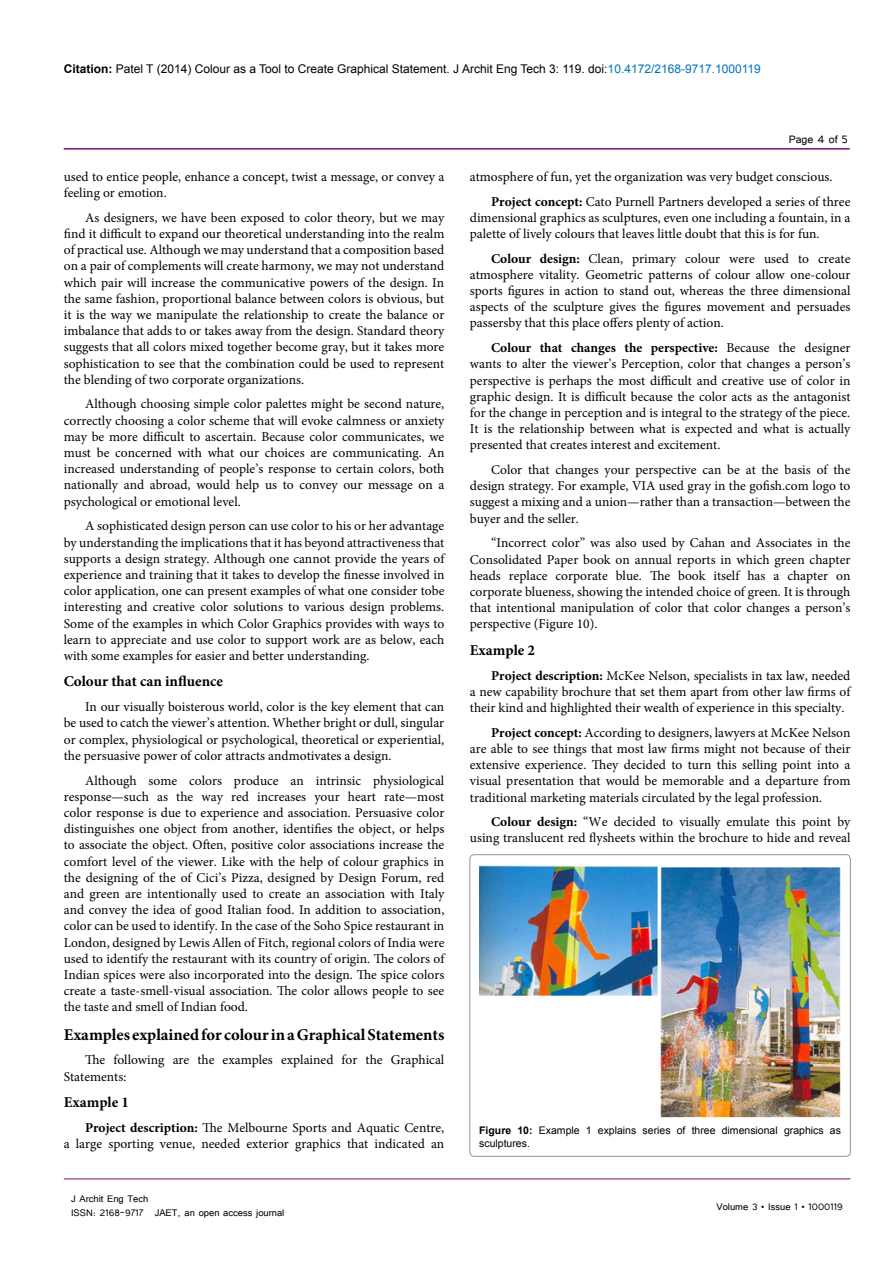
<style>
.page{position:relative;width:893px;height:1263px;background:#fff}
.page>*{position:absolute;margin:0;border:0;box-sizing:border-box;transform-origin:0 0}
.t1{font:700 16.5px "Minion Pro";color:#000}
.t2{font:700 15px "Minion Pro";color:#000}
.t3{font:13.5px/16.2px "Minion Pro";color:#000;text-align:justify}
.t4{font:13.5px "Tunga";color:#000}
.t5{font:12px "Arial";color:#000}
.t6{font:12px/14.4px "Tunga";color:#000}
.t7{font:10.5px/12.6px "Arial";color:#000}
.s1{font-weight:700}
.s2{color:#0072bc}
</style>
<div class="page">
<hr style="left:64px;top:148px;width:786px;height:2px;background:#741472">
<hr style="left:64px;top:1179px;width:786px;height:1px;background:#741472">
<img style="left:479px;top:865px;width:362px;height:253px">
<div style="left:470px;top:855px;width:380px;height:301px;border:1px solid #939598;border-radius:4px"></div>
<p class="t5" style="left:64px;top:60px;width:699px"><span class="s1">Citation:</span> Patel T (2014) Colour as a Tool to Create Graphical Statement. J Archit Eng Tech 3: 119. doi:<span class="s2">10.4172/2168-9717.1000119</span></p>
<p class="t4" style="left:789px;top:131px;width:61px">Page 4 of 5</p>
<p class="t3" style="left:64px;top:168px;width:382px">used to entice people, enhance a concept, twist a message, or convey a feeling or emotion.</p>
<p class="t3" style="left:64px;top:209px;width:382px;text-indent:21px">As designers, we have been exposed to color theory, but we may find it difficult to expand our theoretical understanding into the realm of practical use. Although we may understand that a composition based on a pair of complements will create harmony, we may not understand which pair will increase the communicative powers of the design. In the same fashion, proportional balance between colors is obvious, but it is the way we manipulate the relationship to create the balance or imbalance that adds to or takes away from the design. Standard theory suggests that all colors mixed together become gray, but it takes more sophistication to see that the combination could be used to represent the blending of two corporate organizations.</p>
<p class="t3" style="left:64px;top:396px;width:382px;text-indent:21px">Although choosing simple color palettes might be second nature, correctly choosing a color scheme that will evoke calmness or anxiety may be more difficult to ascertain. Because color communicates, we must be concerned with what our choices are communicating. An increased understanding of people’s response to certain colors, both nationally and abroad, would help us to convey our message on a psychological or emotional level.</p>
<p class="t3" style="left:64px;top:518px;width:382px;text-indent:21px">A sophisticated design person can use color to his or her advantage by understanding the implications that it has beyond attractiveness that supports a design strategy. Although one cannot provide the years of experience and training that it takes to develop the finesse involved in color application, one can present examples of what one consider tobe interesting and creative color solutions to various design problems.<br>Some of the examples in which Color Graphics provides with ways to learn to appreciate and use color to support work are as below, each with some examples for easier and better understanding.</p>
<p class="t2" style="left:64px;top:671px;width:161px">Colour that can influence</p>
<p class="t3" style="left:64px;top:699px;width:382px;text-indent:21px">In our visually boisterous world, color is the key element that can be used to catch the viewer’s attention. Whether bright or dull, singular or complex, physiological or psychological, theoretical or experiential, the persuasive power of color attracts andmotivates a design.</p>
<p class="t3" style="left:64px;top:772px;width:382px;text-indent:21px">Although some colors produce an intrinsic physiological response—such as the way red increases your heart rate—most color response is due to experience and association. Persuasive color distinguishes one object from another, identifies the object, or helps to associate the object. Often, positive color associations increase the comfort level of the viewer. Like with the help of colour graphics in the designing of the of Cici’s Pizza, designed by Design Forum, red and green are intentionally used to create an association with Italy and convey the idea of good Italian food. In addition to association, color can be used to identify. In the case of the Soho Spice restaurant in London, designed by Lewis Allen of Fitch, regional colors of India were used to identify the restaurant with its country of origin. The colors of Indian spices were also incorporated into the design. The spice colors create a taste-smell-visual association. The color allows people to see the taste and smell of Indian food.</p>
<p class="t1" style="left:64px;top:1023px;width:382px">Examples explained for colour in a Graphical Statements</p>
<p class="t3" style="left:64px;top:1052px;width:382px;text-indent:21px">The following are the examples explained for the Graphical<br>Statements:</p>
<p class="t2" style="left:64px;top:1092px;width:67px">Example 1</p>
<p class="t3" style="left:64px;top:1119px;width:382px;text-align:right"><span class="s1">Project description:</span> The Melbourne Sports and Aquatic Centre,<br>a large sporting venue, needed exterior graphics that indicated an</p>
<p class="t6" style="left:71px;top:1190px;width:215px">J Archit Eng Tech<br>ISSN: 2168-9717 JAET, an open access journal</p>
<p class="t3" style="left:491px;top:164px;width:361px;line-height:24.8px;text-indent:-21px">atmosphere of fun, yet the organization was very budget conscious.<br><span class="s1">Project concept:</span> Cato Purnell Partners developed a series of three</p>
<p class="t3" style="left:470px;top:209px;width:382px">dimensional graphics as sculptures, even one including a fountain, in a palette of lively colours that leaves little doubt that this is for fun.</p>
<p class="t3" style="left:470px;top:250px;width:382px;text-indent:21px"><span class="s1">Colour design:</span> Clean, primary colour were used to create atmosphere vitality. Geometric patterns of colour allow one-colour sports figures in action to stand out, whereas the three dimensional aspects of the sculpture gives the figures movement and persuades passersby that this place offers plenty of action.</p>
<p class="t3" style="left:470px;top:340px;width:382px;text-indent:21px"><span class="s1">Colour that changes the perspective:</span> Because the designer wants to alter the viewer’s Perception, color that changes a person’s perspective is perhaps the most difficult and creative use of color in graphic design. It is difficult because the color acts as the antagonist for the change in perception and is integral to the strategy of the piece.<br>It is the relationship between what is expected and what is actually presented that creates interest and excitement.</p>
<p class="t3" style="left:470px;top:462px;width:382px;text-indent:21px">Color that changes your perspective can be at the basis of the design strategy. For example, VIA used gray in the gofish.com logo to suggest a mixing and a union—rather than a transaction—between the buyer and the seller.</p>
<p class="t3" style="left:470px;top:535px;width:382px;text-indent:21px">“Incorrect color” was also used by Cahan and Associates in the Consolidated Paper book on annual reports in which green chapter heads replace corporate blue. The book itself has a chapter on corporate blueness, showing the intended choice of green. It is through that intentional manipulation of color that color changes a person’s perspective (Figure 10).</p>
<p class="t2" style="left:470px;top:639px;width:67px">Example 2</p>
<p class="t3" style="left:470px;top:667px;width:382px;text-indent:21px"><span class="s1">Project description:</span> McKee Nelson, specialists in tax law, needed a new capability brochure that set them apart from other law firms of their kind and highlighted their wealth of experience in this specialty.</p>
<p class="t3" style="left:470px;top:724px;width:382px;text-indent:21px"><span class="s1">Project concept:</span> According to designers, lawyers at McKee Nelson are able to see things that most law firms might not because of their extensive experience. They decided to turn this selling point into a visual presentation that would be memorable and a departure from traditional marketing materials circulated by the legal profession.</p>
<p class="t3" style="left:470px;top:814px;width:382px;text-align:right"><span class="s1">Colour design:</span> “We decided to visually emulate this point by using translucent red flysheets within the brochure to hide and reveal</p>
<p class="t7" style="left:479px;top:1124px;width:363px"><span class="s1">Figure 10:</span> Example 1 explains series of three dimensional graphics as sculptures.</p>
<p class="t6" style="left:716px;top:1199px;width:128px">Volume 3 • Issue 1 • 1000119</p>
</div>
